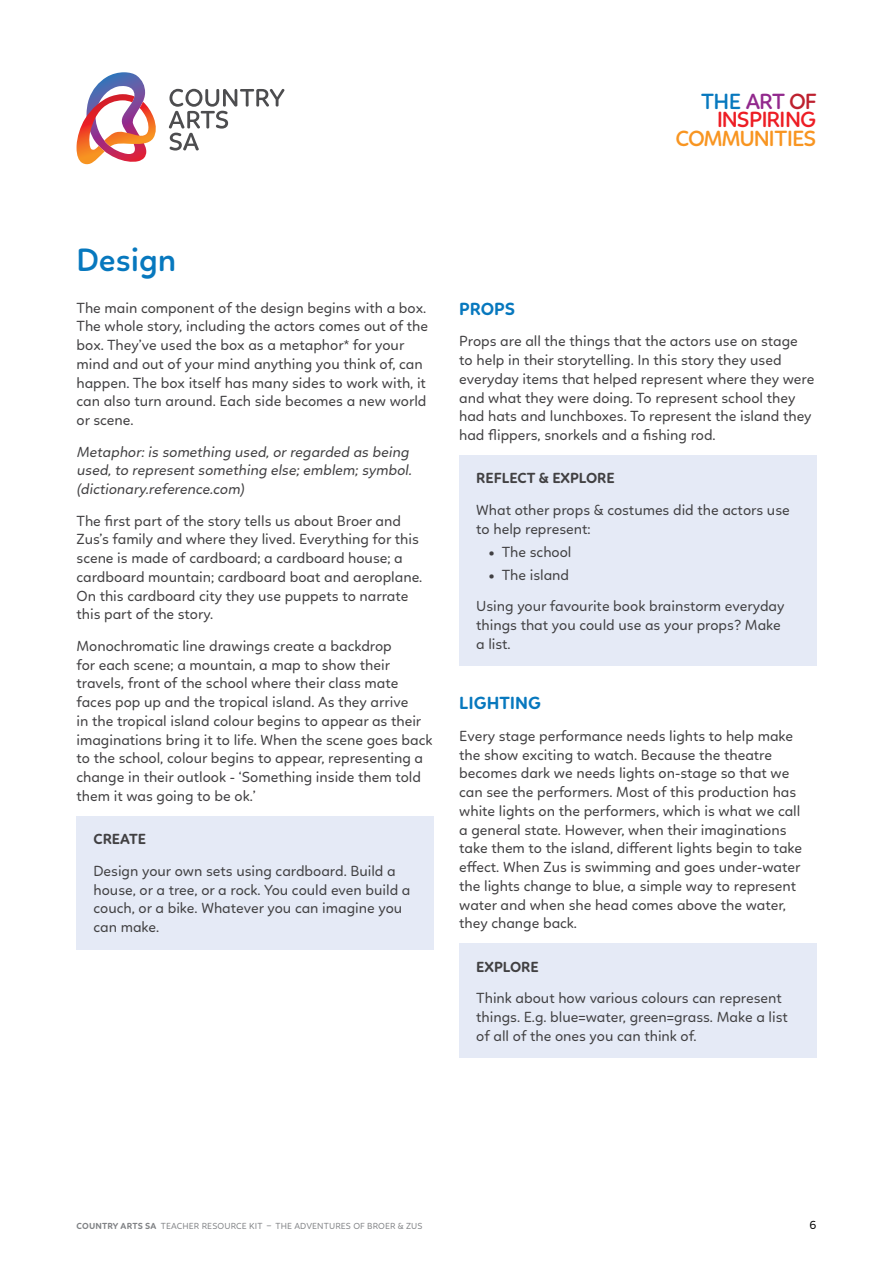
<style>
.page{position:relative;width:893px;height:1263px;background:#fff}
.page>*{position:absolute;margin:0;border:0;box-sizing:border-box;transform-origin:0 0}
.t1{font:600 33px "Linotte";color:#0778be}
.t2{font:600 22.5px/18.8px "Linotte";letter-spacing:-.045em;color:#ed1d24;text-align:right}
.t3{font:600 22.5px "Linotte";letter-spacing:-.045em;color:#f89521}
.t4{font:700 18px "Linotte";color:#0778be}
.t5{font:15px/18.8px "Linotte";color:#414042}
.t6{font:700 15px "Linotte";color:#414042}
.t7{font:12px "Linotte";color:#000}
.t8{font:9px "Linotte";letter-spacing:.015em;color:#808285}
.s1{color:#0778be}
.s2{color:#92298d}
.s3{color:#bd202e}
.s4{font-weight:700}
</style>
<div class="page">
<svg style="left:169px;top:89px;width:115px;height:62px"></svg>
<img style="left:77px;top:72px;width:79px;height:93px">
<div style="left:77px;top:816px;width:357px;height:133px;background:#e5eaf6"></div>
<div style="left:459px;top:455px;width:357px;height:211px;background:#e5eaf6"></div>
<div style="left:459px;top:943px;width:357px;height:114px;background:#e5eaf6"></div>
<h2 class="t2" style="left:701px;top:92px;width:117px"><span class="s1">THE</span> <span class="s2">ART</span> <span class="s3">OF<br></span>INSPIRING</h2>
<h2 class="t3" style="left:675px;top:125px;width:142px">COMMUNITIES</h2>
<h1 class="t1" style="left:77px;top:241px;width:101px">Design</h1>
<p class="t5" style="left:77px;top:298px;width:353px">The main component of the design begins with a box.<br>The whole story, including the actors comes out of the box. They’ve used the box as a metaphor* for your mind and out of your mind anything you think of, can happen. The box itself has many sides to work with, it can also turn around. Each side becomes a new world or scene.</p>
<p class="t5" style="left:77px;top:442px;width:339px">Metaphor: is something used, or regarded as being used, to represent something else; emblem; symbol. (dictionary.reference.com)</p>
<p class="t5" style="left:77px;top:511px;width:347px">The first part of the story tells us about Broer and Zus’s family and where they lived. Everything for this scene is made of cardboard; a cardboard house; a cardboard mountain; cardboard boat and aeroplane.<br>On this cardboard city they use puppets to narrate this part of the story.</p>
<p class="t5" style="left:77px;top:636px;width:357px">Monochromatic line drawings create a backdrop<br>for each scene; a mountain, a map to show their travels, front of the school where their class mate faces pop up and the tropical island. As they arrive<br>in the tropical island colour begins to appear as their imaginations bring it to life. When the scene goes back to the school, colour begins to appear, representing a change in their outlook - ‘Something inside them told them it was going to be ok.’</p>
<p class="t6" style="left:94px;top:830px;width:54px">CREATE</p>
<p class="t5" style="left:94px;top:861px;width:318px">Design your own sets using cardboard. Build a house, or a tree, or a rock. You could even build a couch, or a bike. Whatever you can imagine you can make.</p>
<p class="t4" style="left:459px;top:298px;width:57px">PROPS</p>
<p class="t5" style="left:459px;top:332px;width:357px">Props are all the things that the actors use on stage to help in their storytelling. In this story they used everyday items that helped represent where they were and what they were doing. To represent school they had hats and lunchboxes. To represent the island they had flippers, snorkels and a fishing rod.</p>
<p class="t6" style="left:476px;top:469px;width:140px">REFLECT &amp; EXPLORE</p>
<p class="t5" style="left:476px;top:500px;width:315px">What other props &amp; costumes did the actors use to help represent:</p>
<p class="t5" style="left:489px;top:542px;width:84px">• The school</p>
<p class="t5" style="left:476px;top:559px;width:310px;line-height:31.5px;text-indent:13px">• The island<br>Using your favourite book brainstorm everyday</p>
<p class="t5" style="left:476px;top:615px;width:306px">things that you could use as your props? Make a list.</p>
<p class="t4" style="left:459px;top:692px;width:83px">LIGHTING</p>
<p class="t5" style="left:459px;top:726px;width:344px">Every stage performance needs lights to help make the show exciting to watch. Because the theatre becomes dark we needs lights on-stage so that we can see the performers. Most of this production has white lights on the performers, which is what we call a general state. However, when their imaginations take them to the island, different lights begin to take effect. When Zus is swimming and goes under-water the lights change to blue, a simple way to represent water and when she head comes above the water, they change back.</p>
<p class="t6" style="left:476px;top:957px;width:64px">EXPLORE</p>
<p class="t5" style="left:476px;top:988px;width:313px">Think about how various colours can represent things. E.g. blue=water, green=grass. Make a list of all of the ones you can think of.</p>
<p class="t8" style="left:77px;top:1221px;width:347px"><span class="s4">COUNTRY ARTS SA</span> TEACHER RESOURCE KIT – THE ADVENTURES OF BROER &amp; ZUS</p>
<p class="t7" style="left:809px;top:1218px;width:8px">6</p>
</div>
